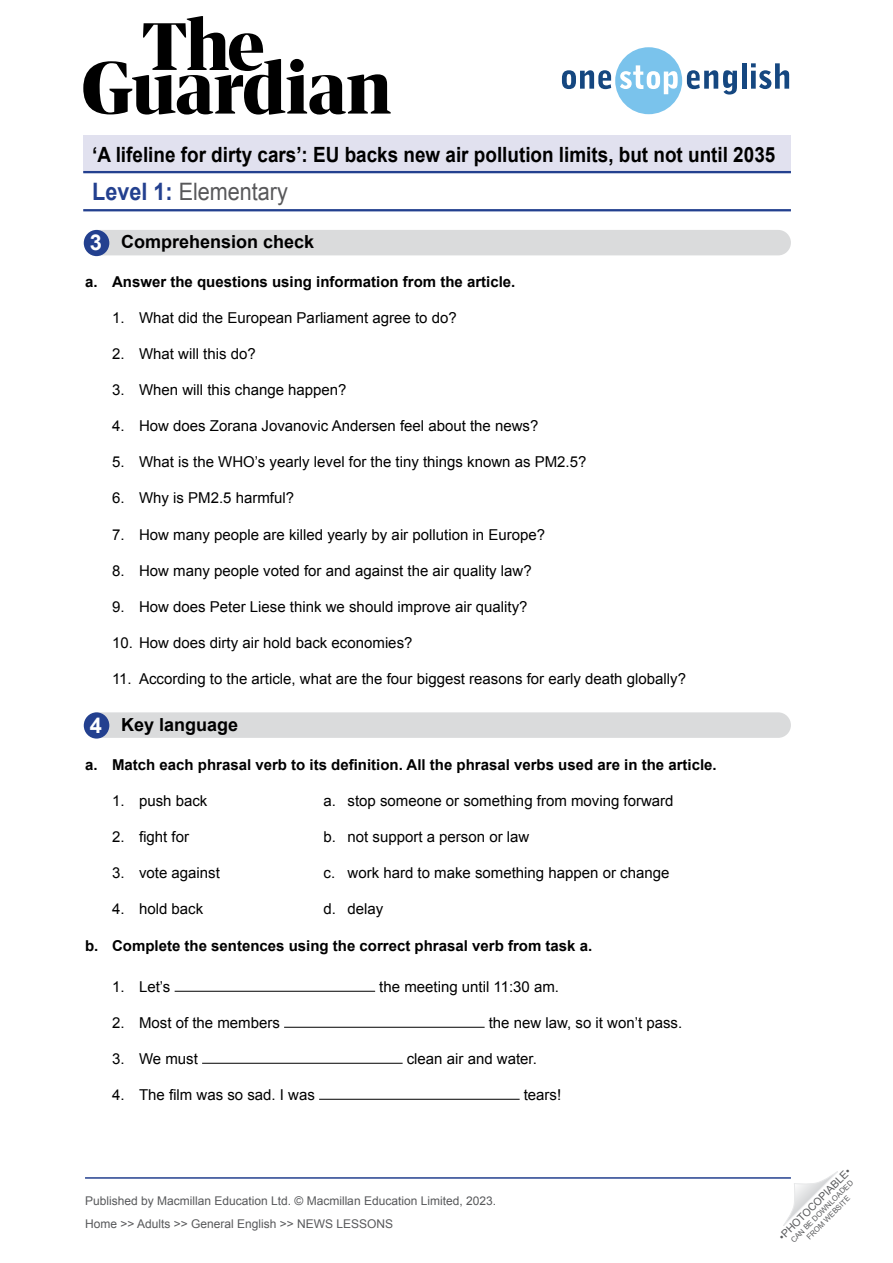
<style>
.page{position:relative;width:893px;height:1263px;background:#fff}
.page>*{position:absolute;margin:0;border:0;box-sizing:border-box;transform-origin:0 0}
.t1{font:24px "Arial";color:#58585a;scale:.9 1}
.WS__Exercise_title{font:700 21.9px "Arial";color:#fff}
.t2{font:700 21px "Arial";color:#000;scale:.9 1}
.WS__Exercise_title-2{font:700 18px "Arial";color:#000}
.t3{font:15px "Arial";color:#000}
.t4{font:700 15px "Arial";color:#000}
.t5{font:12px/23px "Arial";color:#58595b}
.t6{font:10.5px "Arial";color:#58595b}
.t7{font:7.5px/9px "Arial";color:#58595b;text-align:center}
.s1{font-weight:700;color:#23408f}
</style>
<div class="page">
<svg style="left:783px;top:1171px;width:55px;height:55px"></svg>
<svg style="left:83px;top:16px;width:308px;height:99px"></svg>
<svg style="left:562px;top:47px;width:175px;height:67px"></svg>
<hr style="left:742px;top:63px;width:4px;height:26px;background:#154780">
<svg style="left:751px;top:63px;width:38px;height:26px"></svg>
<hr style="left:85px;top:1177px;width:706px;height:2px;background:#23408f">
<div style="left:83px;top:136px;width:708px;height:37px;background:#e1e1ef"></div>
<hr style="left:83px;top:171px;width:708px;height:2px;background:#23408f">
<hr style="left:83px;top:209px;width:708px;height:2px;background:#23408f">
<div style="left:85px;top:712px;width:706px;height:26px;background:#dadbdc;border-radius:13px"></div>
<div style="left:84px;top:712px;width:25px;height:27px;background:#23408f;border-radius:50%"></div>
<div style="left:85px;top:230px;width:706px;height:25px;background:#dadbdc;border-radius:13px"></div>
<div style="left:84px;top:230px;width:25px;height:26px;background:#23408f;border-radius:50%"></div>
<hr style="left:175px;top:991px;width:200px;height:1px;background:#000">
<hr style="left:284px;top:1027px;width:201px;height:1px;background:#000">
<hr style="left:202px;top:1063px;width:201px;height:1px;background:#000">
<hr style="left:319px;top:1099px;width:201px;height:1px;background:#000">
<h3 class="t2" style="left:92px;top:141px;width:760px">‘A lifeline for dirty cars’: EU backs new air pollution limits, but not until 2035</h3>
<h1 class="t1" style="left:92px;top:176px;width:219px"><span class="s1">Level 1:</span> Elementary</h1>
<p class="WS__Exercise_title" style="left:90px;top:228px;width:14px">3</p>
<p class="WS__Exercise_title-2" style="left:121px;top:230px;width:195px">Comprehension check</p>
<p class="t4" style="left:85px;top:272px;width:432px">a. Answer the questions using information from the article.</p>
<p class="t3" style="left:112px;top:308px;width:346px">1. What did the European Parliament agree to do?</p>
<p class="t3" style="left:112px;top:344px;width:145px">2. What will this do?</p>
<p class="t3" style="left:112px;top:380px;width:236px">3. When will this change happen?</p>
<p class="t3" style="left:112px;top:416px;width:428px">4. How does Zorana Jovanovic Andersen feel about the news?</p>
<p class="t3" style="left:112px;top:452px;width:476px">5. What is the WHO’s yearly level for the tiny things known as PM2.5?</p>
<p class="t3" style="left:112px;top:488px;width:184px">6. Why is PM2.5 harmful?</p>
<p class="t3" style="left:112px;top:524px;width:434px">7. How many people are killed yearly by air pollution in Europe?</p>
<p class="t3" style="left:112px;top:560px;width:421px">8. How many people voted for and against the air quality law?</p>
<p class="t3" style="left:112px;top:596px;width:417px">9. How does Peter Liese think we should improve air quality?</p>
<p class="t3" style="left:112px;top:632px;width:302px">10. How does dirty air hold back economies?</p>
<p class="t3" style="left:112px;top:668px;width:575px">11. According to the article, what are the four biggest reasons for early death globally?</p>
<p class="WS__Exercise_title-2" style="left:121px;top:712px;width:119px">Key language</p>
<p class="t4" style="left:85px;top:754px;width:633px">a. Match each phrasal verb to its definition. All the phrasal verbs used are in the article.</p>
<p class="t3" style="left:112px;top:790px;width:97px">1. push back</p>
<p class="t3" style="left:324px;top:790px;width:351px">a. stop someone or something from moving forward</p>
<p class="t3" style="left:112px;top:826px;width:79px">2. fight for</p>
<p class="t3" style="left:324px;top:826px;width:207px">b. not support a person or law</p>
<p class="t3" style="left:112px;top:862px;width:109px">3. vote against</p>
<p class="t3" style="left:324px;top:862px;width:347px">c. work hard to make something happen or change</p>
<p class="t3" style="left:112px;top:898px;width:93px">4. hold back</p>
<p class="t3" style="left:324px;top:898px;width:61px">d. delay</p>
<p class="t4" style="left:85px;top:936px;width:509px">b. Complete the sentences using the correct phrasal verb from task a.</p>
<p class="t3" style="left:112px;top:976px;width:60px">1. Let’s</p>
<p class="t3" style="left:379px;top:976px;width:181px">the meeting until 11:30 am.</p>
<p class="t3" style="left:112px;top:1012px;width:169px">2. Most of the members</p>
<p class="t3" style="left:489px;top:1012px;width:195px">the new law, so it won’t pass.</p>
<p class="t3" style="left:112px;top:1048px;width:87px">3. We must</p>
<p class="t3" style="left:407px;top:1048px;width:132px">clean air and water.</p>
<p class="t3" style="left:112px;top:1084px;width:204px">4. The film was so sad. I was</p>
<p class="t3" style="left:524px;top:1084px;width:39px">tears!</p>
<p class="WS__Exercise_title" style="left:90px;top:711px;width:14px">4</p>
<p class="t5" style="left:85px;top:1189px;width:413px">Published by Macmillan Education Ltd. © Macmillan Education Limited, 2023.<br>Home &gt;&gt; Adults &gt;&gt; General English &gt;&gt; NEWS LESSONS</p>
<p class="t6" style="left:776px;top:1233px;width:99px;rotate:-45deg">•PHOTOCOPIABLE•</p>
<p class="t7" style="left:789px;top:1238px;width:86px;rotate:-45deg">CAN BE DOWNLOADED<br>FROM WEBSITE</p>
</div>
